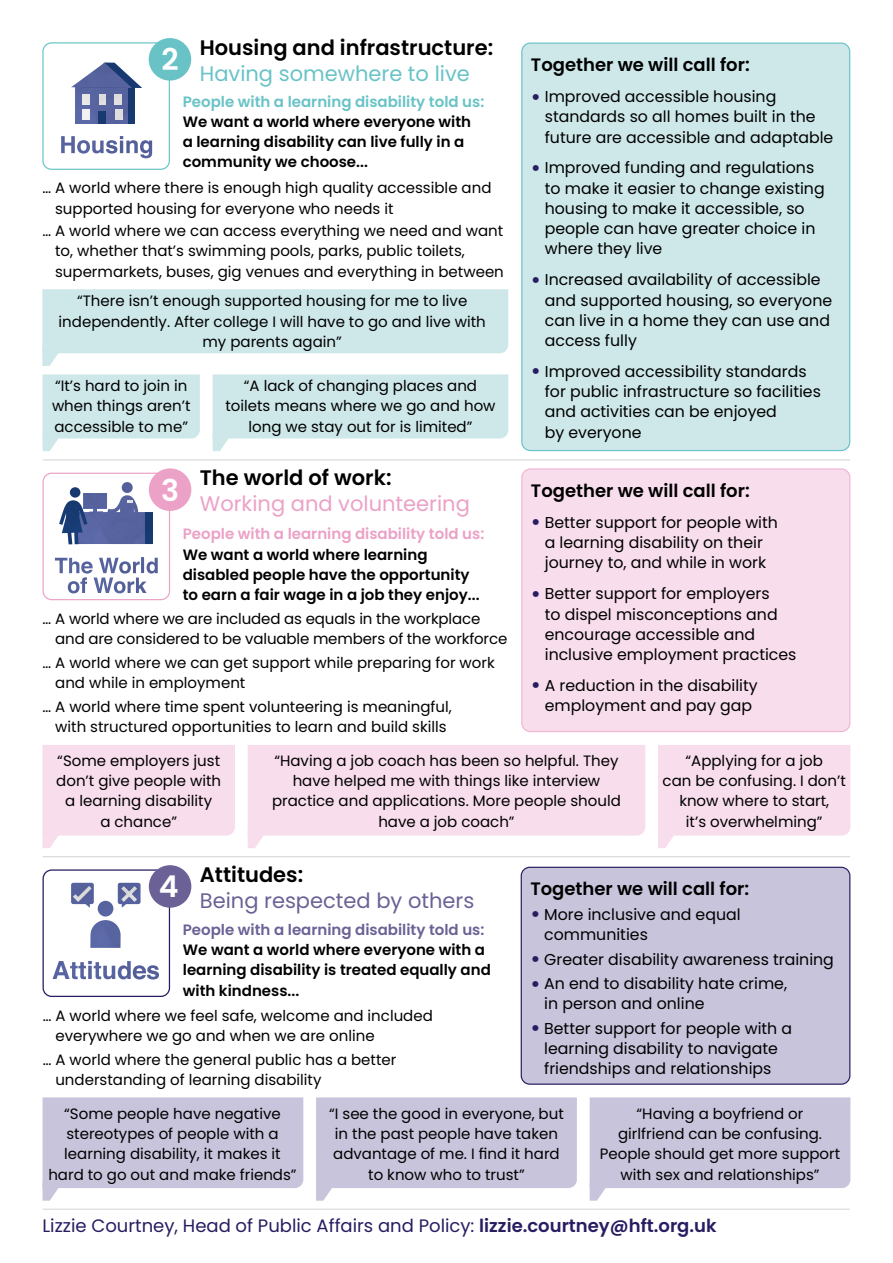
<style>
.page{position:relative;width:893px;height:1263px;background:#fff}
.page>*{position:absolute;margin:0;border:0;box-sizing:border-box;transform-origin:0 0}
.t1{font:600 30px "Poppins";color:#fff}
.t2{font:600 21px "Poppins";color:#000}
.t3{font:21px "Poppins";color:#eca1c7}
.t4{font:21px "Poppins";color:#6b6196}
.t5{font:21px "Poppins";color:#69c3c6}
.t6{font:18px "Poppins";color:#271d61}
.t7{font:600 18px "Poppins";color:#000}
.t8{font:15.75px/20.2px "Poppins";color:#000}
.t9{font:15px/20.2px "Poppins";color:#000;text-align:center}
.t10{font:600 15px/20.2px "Poppins";color:#000}
.t11{font:600 15px "Poppins";color:#69c3c6}
.t12{font:600 15px "Poppins";color:#eca1c7}
.t13{font:600 15px "Poppins";color:#6b6196}
.s1{font-weight:600;font-size:21px;color:#271d61}
.s2{font-weight:600}
</style>
<div class="page">
<svg style="left:43px;top:1097px;width:260px;height:104px;background:#cecbe0"></svg>
<svg style="left:43px;top:745px;width:192px;height:103px;background:#f8e0ee"></svg>
<svg style="left:658px;top:745px;width:192px;height:103px;background:#f8e0ee"></svg>
<svg style="left:248px;top:745px;width:397px;height:103px;background:#f8e0ee"></svg>
<svg style="left:316px;top:1097px;width:261px;height:104px;background:#cecbe0"></svg>
<svg style="left:590px;top:1097px;width:260px;height:104px;background:#cecbe0"></svg>
<svg style="left:43px;top:374px;width:157px;height:77px;background:#d5ebed"></svg>
<svg style="left:213px;top:374px;width:295px;height:77px;background:#d5ebed"></svg>
<svg style="left:42px;top:289px;width:466px;height:77px"></svg>
<svg style="left:43px;top:473px;width:126px;height:127px"></svg>
<svg style="left:55px;top:482px;width:103px;height:92px"></svg>
<div style="left:43px;top:473px;width:127px;height:127px;border:1px solid #eca1c7;border-radius:9px"></div>
<svg style="left:43px;top:870px;width:126px;height:126px"></svg>
<svg style="left:53px;top:883px;width:106px;height:96px"></svg>
<div style="left:43px;top:869px;width:127px;height:128px;border:1px solid #271d61;border-radius:9px"></div>
<svg style="left:44px;top:44px;width:124px;height:124px"></svg>
<svg style="left:61px;top:63px;width:91px;height:95px"></svg>
<div style="left:42px;top:42px;width:128px;height:128px;border:1px solid #69c3c6;border-radius:9px"></div>
<div style="left:522px;top:469px;width:328px;height:262px;background:#f8ddec;border-radius:9px"></div>
<div style="left:521px;top:468px;width:329px;height:264px;border:1px solid #f0b6d4;border-radius:9px"></div>
<div style="left:521px;top:867px;width:329px;height:217px;background:#c8c4dc;border-radius:9px"></div>
<div style="left:521px;top:867px;width:329px;height:218px;border:1px solid #271d61;border-radius:9px"></div>
<div style="left:522px;top:43px;width:328px;height:407px;background:#cee8ea;border-radius:9px"></div>
<div style="left:521px;top:43px;width:329px;height:408px;border:1px solid #69c3c6;border-radius:9px"></div>
<hr style="left:43px;top:459px;width:807px;height:1px;background:#dadada">
<hr style="left:43px;top:856px;width:807px;height:1px;background:#dadada">
<hr style="left:43px;top:1208px;width:806px;height:2px;background:#dadada">
<div style="left:149px;top:38px;width:42px;height:43px;background:#69c3c6;border-radius:50%"></div>
<div style="left:149px;top:865px;width:42px;height:43px;background:#6b6196;border-radius:50%"></div>
<div style="left:149px;top:468px;width:42px;height:43px;background:#eca1c7;border-radius:50%"></div>
<h1 class="t1" style="left:161px;top:42px;width:19px">2</h1>
<h2 class="t2" style="left:200px;top:36px;width:295px">Housing and infrastructure:</h2>
<h2 class="t5" style="left:200px;top:61px;width:271px">Having somewhere to live</h2>
<p class="t11" style="left:183px;top:93px;width:303px">People with a learning disability told us:</p>
<p class="t10" style="left:183px;top:112px;width:290px">We want a world where everyone with a learning disability can live fully in a community we choose...</p>
<p class="t9" style="left:55px;top:178px;width:438px;text-align:left;text-indent:-13px">… A world where there is enough high quality accessible and supported housing for everyone who needs it</p>
<p class="t9" style="left:55px;top:221px;width:450px;text-align:left;text-indent:-13px">… A world where we can access everything we need and want to, whether that’s swimming pools, parks, public toilets, supermarkets, buses, gig venues and everything in between</p>
<p class="t9" style="left:59px;top:291px;width:429px">“There isn’t enough supported housing for me to live independently. After college I will have to go and live with my parents again”</p>
<p class="t9" style="left:225px;top:376px;width:272px">“A lack of changing places and toilets means where we go and how long we stay out for is limited”</p>
<p class="t9" style="left:52px;top:376px;width:140px;text-align:left">“It’s hard to join in when things aren’t accessible to me”</p>
<h1 class="t1" style="left:161px;top:473px;width:19px">3</h1>
<h2 class="t2" style="left:200px;top:466px;width:193px">The world of work:</h2>
<h2 class="t3" style="left:200px;top:491px;width:272px">Working and volunteering</h2>
<p class="t12" style="left:183px;top:525px;width:303px">People with a learning disability told us:</p>
<p class="t10" style="left:183px;top:544px;width:298px">We want a world where learning disabled people have the opportunity to earn a fair wage in a job they enjoy...</p>
<p class="t9" style="left:55px;top:609px;width:454px;text-align:left;text-indent:-13px">… A world where we are included as equals in the workplace and are considered to be valuable members of the workforce</p>
<p class="t9" style="left:55px;top:653px;width:441px;text-align:left;text-indent:-13px">… A world where we can get support while preparing for work and while in employment</p>
<p class="t9" style="left:43px;top:697px;width:411px">… A world where time spent volunteering is meaningful, with structured opportunities to learn and build skills</p>
<p class="t7" style="left:531px;top:54px;width:220px">Together we will call for:</p>
<p class="t8" style="left:545px;top:86px;width:290px;text-indent:-14px"><span class="s1">•</span> Improved accessible housing standards so all homes built in the future are accessible and adaptable</p>
<p class="t8" style="left:545px;top:158px;width:281px;text-indent:-14px"><span class="s1">•</span> Improved funding and regulations to make it easier to change existing housing to make it accessible, so people can have greater choice in where they live</p>
<p class="t8" style="left:545px;top:270px;width:289px;text-indent:-14px"><span class="s1">•</span> Increased availability of accessible and supported housing, so everyone can live in a home they can use and access fully</p>
<p class="t8" style="left:545px;top:361px;width:278px;text-indent:-14px"><span class="s1">•</span> Improved accessibility standards for public infrastructure so facilities and activities can be enjoyed<br>by everyone</p>
<p class="t7" style="left:531px;top:480px;width:220px">Together we will call for:</p>
<p class="t8" style="left:531px;top:512px;width:248px;text-align:center"><span class="s1">•</span> Better support for people with a learning disability on their journey to, and while in work</p>
<p class="t8" style="left:545px;top:584px;width:253px;text-indent:-14px"><span class="s1">•</span> Better support for employers<br>to dispel misconceptions and encourage accessible and inclusive employment practices</p>
<p class="t8" style="left:531px;top:675px;width:228px;text-align:center"><span class="s1">•</span> A reduction in the disability employment and pay gap</p>
<p class="t9" style="left:56px;top:750px;width:166px">“Some employers just don’t give people with a learning disability<br>a chance”</p>
<p class="t9" style="left:272px;top:750px;width:350px">“Having a job coach has been so helpful. They have helped me with things like interview practice and applications. More people should have a job coach”</p>
<p class="t9" style="left:663px;top:750px;width:185px">“Applying for a job<br>can be confusing. I don’t know where to start,<br>it’s overwhelming”</p>
<h1 class="t1" style="left:159px;top:869px;width:21px">4</h1>
<h2 class="t2" style="left:200px;top:863px;width:105px">Attitudes:</h2>
<h2 class="t4" style="left:200px;top:888px;width:276px">Being respected by others</h2>
<p class="t13" style="left:183px;top:921px;width:303px">People with a learning disability told us:</p>
<p class="t10" style="left:183px;top:940px;width:310px">We want a world where everyone with a learning disability is treated equally and with kindness...</p>
<p class="t9" style="left:55px;top:1005px;width:379px;text-align:left;text-indent:-13px">… A world where we feel safe, welcome and included everywhere we go and when we are online</p>
<p class="t9" style="left:55px;top:1049px;width:343px;text-align:left;text-indent:-13px">… A world where the general public has a better understanding of learning disability</p>
<p class="t7" style="left:530px;top:878px;width:220px">Together we will call for:</p>
<p class="t8" style="left:544px;top:904px;width:198px;text-indent:-14px"><span class="s1">•</span> More inclusive and equal communities</p>
<p class="t8" style="left:530px;top:949px;width:305px"><span class="s1">•</span> Greater disability awareness training</p>
<p class="t8" style="left:544px;top:973px;width:244px;text-indent:-14px"><span class="s1">•</span> An end to disability hate crime, in person and online</p>
<p class="t8" style="left:530px;top:1018px;width:263px;text-align:center"><span class="s1">•</span> Better support for people with a learning disability to navigate friendships and relationships</p>
<p class="t9" style="left:48px;top:1103px;width:250px">“Some people have negative stereotypes of people with a learning disability, it makes it hard to go out and make friends”</p>
<p class="t9" style="left:329px;top:1103px;width:236px">“I see the good in everyone, but in the past people have taken advantage of me. I find it hard to know who to trust”</p>
<p class="t9" style="left:600px;top:1103px;width:242px">“Having a boyfriend or<br>girlfriend can be confusing.<br>People should get more support with sex and relationships”</p>
<p class="t6" style="left:43px;top:1215px;width:676px">Lizzie Courtney, Head of Public Affairs and Policy: <span class="s2">lizzie.courtney@hft.org.uk</span></p>
</div>
